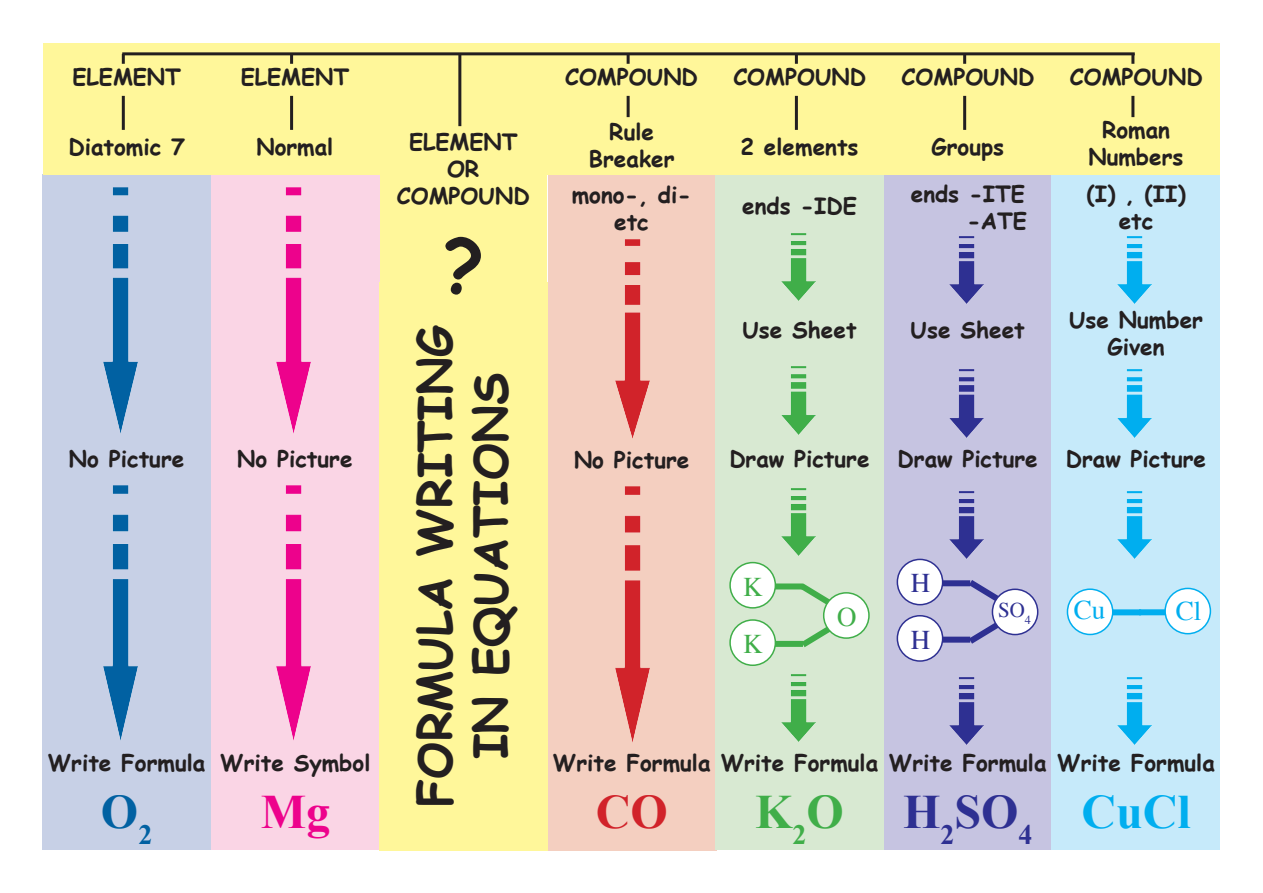
<style>
.page{position:relative;width:1263px;height:893px;background:#fff}
.page>*{position:absolute;margin:0;border:0;box-sizing:border-box;transform-origin:0 0}
.t1{font:700 73.5px "Comic Sans MS";color:#231f20}
.t2{font:700 48px "Times New Roman";color:#2e3092}
.t3{font:700 48px "Times New Roman";color:#00aeef}
.t4{font:700 48px "Times New Roman";color:#40ae49}
.t5{font:700 48px "Times New Roman";color:#d1232a}
.t6{font:700 48px "Times New Roman";color:#ed028c}
.t7{font:700 48px "Times New Roman";color:#0161a2}
.t8{font:700 46.5px "Comic Sans MS";color:#231f20}
.t9{font:27px "Times";color:#00aeef}
.t10{font:27px "Times";color:#40ae49}
.t11{font:27px "Times";color:#2e3092}
.t12{font:700 22.5px "Comic Sans MS";color:#231f20}
.t13{font:21px "Times";color:#2e3092}
</style>
<div class="page">
<div style="left:43px;top:174px;width:168px;height:676px;background:#c7d0e6"></div>
<div style="left:211px;top:174px;width:169px;height:676px;background:#fad5e5"></div>
<div style="left:548px;top:175px;width:168px;height:675px;background:#f4cfc0"></div>
<div style="left:1051px;top:174px;width:169px;height:676px;background:#c6eafa"></div>
<div style="left:882px;top:174px;width:169px;height:676px;background:#c6c4e1"></div>
<div style="left:715px;top:174px;width:169px;height:676px;background:#d8e9d2"></div>
<div style="left:380px;top:114px;width:167px;height:168px;background:#fff79a"></div>
<div style="left:43px;top:43px;width:1177px;height:132px;background:#fff79a"></div>
<svg style="left:793px;top:583px;width:59px;height:65px"></svg>
<div style="left:824px;top:593px;width:45px;height:45px;background:#fff;border-radius:50%"></div>
<div style="left:823px;top:592px;width:47px;height:47px;border:2px solid #40ae49;border-radius:50%"></div>
<div style="left:752px;top:583px;width:51px;height:6px;background:#40ae49"></div>
<div style="left:730px;top:563px;width:45px;height:45px;background:#fff;border-radius:50%"></div>
<div style="left:729px;top:562px;width:47px;height:47px;border:2px solid #40ae49;border-radius:50%"></div>
<div style="left:752px;top:641px;width:51px;height:6px;background:#40ae49"></div>
<div style="left:730px;top:620px;width:45px;height:45px;background:#fff;border-radius:50%"></div>
<div style="left:729px;top:619px;width:47px;height:47px;border:2px solid #40ae49;border-radius:50%"></div>
<svg style="left:962px;top:580px;width:62px;height:64px"></svg>
<div style="left:992px;top:589px;width:46px;height:46px;background:#fff;border-radius:50%"></div>
<div style="left:992px;top:588px;width:46px;height:47px;border:2px solid #2e3092;border-radius:50%"></div>
<div style="left:919px;top:580px;width:51px;height:6px;background:#2e3092"></div>
<div style="left:897px;top:559px;width:46px;height:46px;background:#fff;border-radius:50%"></div>
<div style="left:897px;top:559px;width:46px;height:46px;border:2px solid #2e3092;border-radius:50%"></div>
<div style="left:919px;top:637px;width:51px;height:6px;background:#2e3092"></div>
<div style="left:897px;top:616px;width:46px;height:45px;background:#fff;border-radius:50%"></div>
<div style="left:897px;top:615px;width:46px;height:47px;border:2px solid #2e3092;border-radius:50%"></div>
<div style="left:1139px;top:609px;width:51px;height:6px;background:#00aeef"></div>
<div style="left:1165px;top:588px;width:45px;height:46px;background:#fff;border-radius:50%"></div>
<div style="left:1164px;top:588px;width:47px;height:46px;border:2px solid #00aeef;border-radius:50%"></div>
<div style="left:1090px;top:609px;width:51px;height:6px;background:#00aeef"></div>
<div style="left:1067px;top:589px;width:46px;height:45px;background:#fff;border-radius:50%"></div>
<div style="left:1067px;top:588px;width:46px;height:47px;border:2px solid #00aeef;border-radius:50%"></div>
<img style="left:616px;top:487px;width:34px;height:255px">
<img style="left:103px;top:485px;width:34px;height:255px">
<img style="left:782px;top:674px;width:34px;height:68px">
<img style="left:1118px;top:677px;width:34px;height:68px">
<img style="left:276px;top:485px;width:34px;height:255px">
<img style="left:949px;top:677px;width:34px;height:68px">
<img style="left:782px;top:488px;width:34px;height:68px">
<img style="left:1118px;top:491px;width:34px;height:68px">
<img style="left:949px;top:491px;width:34px;height:68px">
<img style="left:782px;top:367px;width:34px;height:67px">
<img style="left:1118px;top:370px;width:34px;height:67px">
<img style="left:949px;top:370px;width:34px;height:67px">
<img style="left:782px;top:233px;width:34px;height:68px">
<img style="left:1118px;top:236px;width:34px;height:68px">
<img style="left:949px;top:236px;width:34px;height:68px">
<img style="left:616px;top:239px;width:34px;height:200px">
<img style="left:103px;top:187px;width:34px;height:247px">
<img style="left:276px;top:187px;width:34px;height:247px">
<hr style="left:122px;top:52px;width:1013px;height:3px;background:#231f20">
<svg style="left:122px;top:55px;width:3px;height:9px"></svg>
<svg style="left:290px;top:55px;width:3px;height:9px"></svg>
<hr style="left:458px;top:54px;width:3px;height:72px;background:#231f20">
<svg style="left:627px;top:55px;width:3px;height:9px"></svg>
<svg style="left:795px;top:55px;width:3px;height:9px"></svg>
<svg style="left:963px;top:55px;width:3px;height:9px"></svg>
<svg style="left:1131px;top:55px;width:3px;height:9px"></svg>
<hr style="left:122px;top:96px;width:3px;height:34px;background:#231f20">
<hr style="left:290px;top:96px;width:3px;height:34px;background:#231f20">
<hr style="left:627px;top:96px;width:3px;height:21px;background:#231f20">
<hr style="left:795px;top:96px;width:3px;height:34px;background:#231f20">
<hr style="left:963px;top:96px;width:3px;height:34px;background:#231f20">
<hr style="left:1131px;top:96px;width:3px;height:21px;background:#231f20">
<div style="left:379px;top:282px;width:168px;height:568px;background:#fff79a"></div>
<p class="t12" style="left:72px;top:60px;width:110px">ELEMENT</p>
<p class="t12" style="left:241px;top:60px;width:110px">ELEMENT</p>
<p class="t12" style="left:565px;top:60px;width:134px">COMPOUND</p>
<p class="t12" style="left:733px;top:60px;width:134px">COMPOUND</p>
<p class="t12" style="left:901px;top:60px;width:134px">COMPOUND</p>
<p class="t12" style="left:1070px;top:60px;width:134px">COMPOUND</p>
<p class="t12" style="left:609px;top:115px;width:46px">Rule</p>
<p class="t12" style="left:589px;top:142px;width:87px">Breaker</p>
<p class="t12" style="left:409px;top:125px;width:110px">ELEMENT</p>
<p class="t12" style="left:447px;top:152px;width:34px">OR</p>
<p class="t12" style="left:397px;top:179px;width:134px">COMPOUND</p>
<p class="t1" style="left:442px;top:211px;width:43px">?</p>
<p class="t12" style="left:68px;top:130px;width:118px">Diatomic 7</p>
<p class="t12" style="left:256px;top:130px;width:79px">Normal</p>
<p class="t12" style="left:740px;top:130px;width:120px">2 elements</p>
<p class="t12" style="left:931px;top:130px;width:74px">Groups</p>
<p class="t12" style="left:911px;top:177px;width:116px">ends -ITE</p>
<p class="t12" style="left:967px;top:204px;width:61px">-ATE</p>
<p class="t12" style="left:572px;top:178px;width:121px">mono-, di-</p>
<p class="t12" style="left:614px;top:205px;width:36px">etc</p>
<p class="t12" style="left:742px;top:189px;width:116px">ends -IDE</p>
<p class="t12" style="left:1102px;top:113px;width:69px">Roman</p>
<p class="t12" style="left:1088px;top:140px;width:97px">Numbers</p>
<p class="t12" style="left:1086px;top:177px;width:101px">(I) , (II)</p>
<p class="t12" style="left:1119px;top:204px;width:36px">etc</p>
<p class="t12" style="left:1069px;top:303px;width:136px">Use Number</p>
<p class="t12" style="left:1107px;top:330px;width:58px">Given</p>
<p class="t12" style="left:742px;top:313px;width:116px">Use Sheet</p>
<p class="t12" style="left:911px;top:313px;width:116px">Use Sheet</p>
<p class="t8" style="left:400px;top:807px;width:482px;rotate:-90deg">FORMULA WRITING</p>
<p class="t8" style="left:456px;top:759px;width:388px;rotate:-90deg">IN EQUATIONS</p>
<p class="t12" style="left:69px;top:442px;width:117px">No Picture</p>
<p class="t12" style="left:237px;top:442px;width:117px">No Picture</p>
<p class="t12" style="left:574px;top:443px;width:117px">No Picture</p>
<p class="t12" style="left:729px;top:442px;width:142px">Draw Picture</p>
<p class="t12" style="left:898px;top:442px;width:142px">Draw Picture</p>
<p class="t12" style="left:1066px;top:442px;width:142px">Draw Picture</p>
<p class="t11" style="left:911px;top:558px;width:21px">H</p>
<p class="t11" style="left:911px;top:614px;width:21px">H</p>
<p class="t10" style="left:743px;top:561px;width:21px">K</p>
<p class="t10" style="left:743px;top:619px;width:21px">K</p>
<p class="t9" style="left:1074px;top:585px;width:33px">Cu</p>
<p class="t9" style="left:1176px;top:586px;width:27px">Cl</p>
<p class="t13" style="left:998px;top:590px;width:34px">SO<sub>4</sub></p>
<p class="t10" style="left:837px;top:591px;width:21px">O</p>
<p class="t12" style="left:48px;top:746px;width:159px">Write Formula</p>
<p class="t7" style="left:101px;top:779px;width:53px">O<sub>2</sub></p>
<p class="t12" style="left:220px;top:746px;width:152px">Write Symbol</p>
<p class="t6" style="left:261px;top:779px;width:71px">Mg</p>
<p class="t12" style="left:553px;top:746px;width:327px">Write Formula Write Formula</p>
<p class="t4" style="left:755px;top:779px;width:90px">K<sub>2</sub>O</p>
<p class="t12" style="left:889px;top:746px;width:159px">Write Formula</p>
<p class="t2" style="left:903px;top:779px;width:131px">H<sub>2</sub>SO<sub>4</sub></p>
<p class="t12" style="left:1057px;top:746px;width:159px">Write Formula</p>
<p class="t3" style="left:1081px;top:779px;width:111px">CuCl</p>
<p class="t5" style="left:596px;top:779px;width:74px">CO</p>
</div>
